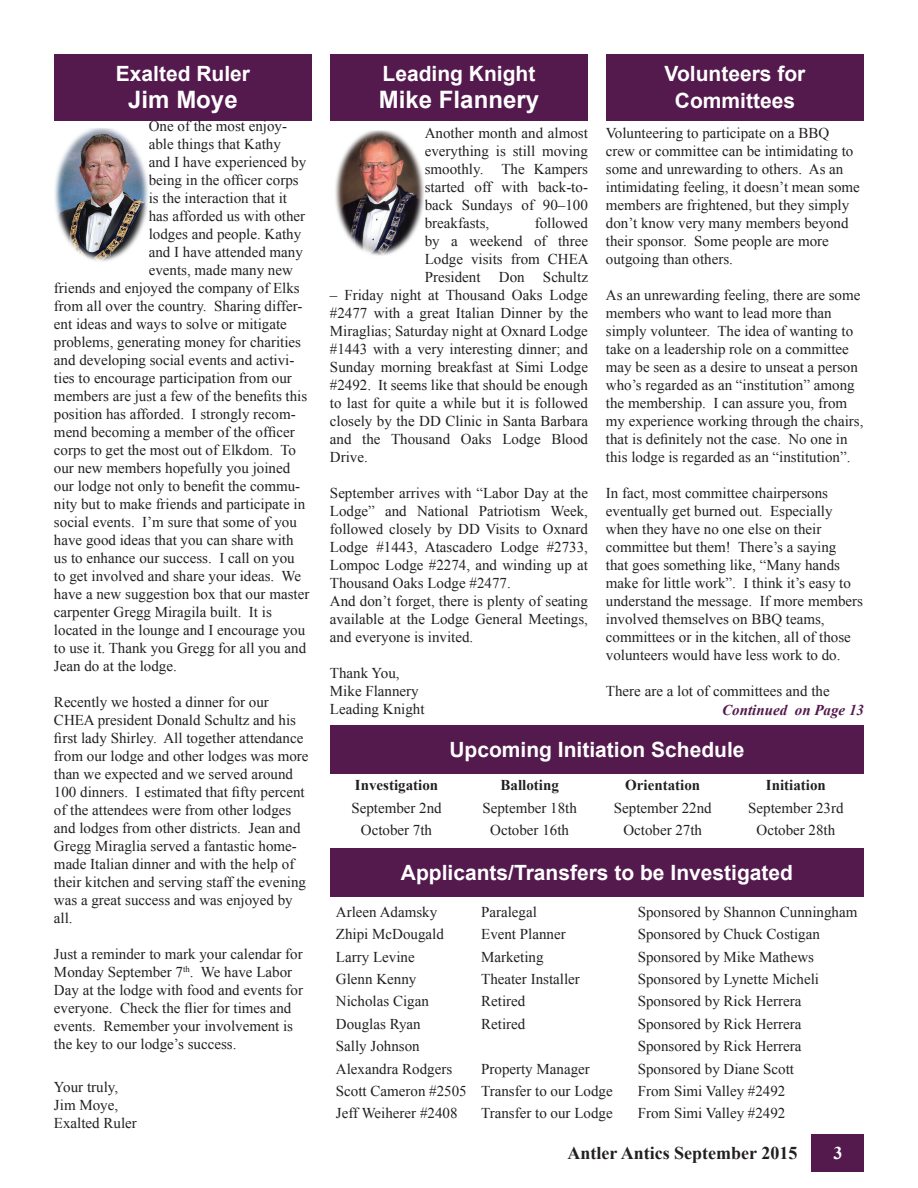
<style>
.page{position:relative;width:918px;height:1188px;background:#fff}
.page>*{position:absolute;margin:0;border:0;box-sizing:border-box;transform-origin:0 0}
.t1{font:700 24px "Arial";color:#fff}
.t2{font:700 21px/27px "Arial";color:#fff;text-align:center}
.t3{font:700 18px "Times New Roman";color:#231f20}
.t4{font:700 18px "Times New Roman";color:#fff}
.t5{font:15px/18px "Times New Roman";color:#231f20}
.t6{font:700 15px "Times New Roman";color:#231f20}
.t7{font:italic 700 15px "Times New Roman";color:#54194d}
</style>
<div class="page">
<div style="left:812px;top:1134px;width:52px;height:38px;background:#54194d"></div>
<div style="left:54px;top:54px;width:258px;height:67px;background:#54194d"></div>
<div style="left:330px;top:54px;width:258px;height:67px;background:#54194d"></div>
<div style="left:606px;top:54px;width:258px;height:67px;background:#54194d"></div>
<div style="left:330px;top:725px;width:534px;height:49px;background:#54194d"></div>
<div style="left:330px;top:848px;width:534px;height:48px;background:#54194d"></div>
<img style="left:335px;top:130px;width:89px;height:126px">
<img style="left:54px;top:128px;width:94px;height:134px">
<h2 class="t2" style="left:116px;top:61px;width:136px">Exalted Ruler</h2>
<h1 class="t1" style="left:128px;top:84px;width:111px">Jim Moye</h1>
<p class="t5" style="left:149px;top:117px;width:140px">One of the most enjoy-</p>
<p class="t5" style="left:149px;top:135px;width:134px">able things that Kathy</p>
<p class="t5" style="left:149px;top:153px;width:159px">and I have experienced by</p>
<p class="t5" style="left:149px;top:171px;width:151px">being in the officer corps</p>
<p class="t5" style="left:149px;top:189px;width:140px">is the interaction that it</p>
<p class="t5" style="left:149px;top:207px;width:158px">has afforded us with other</p>
<p class="t5" style="left:149px;top:225px;width:154px">lodges and people. Kathy</p>
<p class="t5" style="left:149px;top:243px;width:156px">and I have attended many</p>
<p class="t5" style="left:149px;top:261px;width:146px">events, made many new</p>
<p class="t5" style="left:54px;top:279px;width:247px">friends and enjoyed the company of Elks</p>
<p class="t5" style="left:54px;top:297px;width:250px">from all over the country. Sharing differ-</p>
<p class="t5" style="left:54px;top:315px;width:234px">ent ideas and ways to solve or mitigate</p>
<p class="t5" style="left:54px;top:333px;width:249px">problems, generating money for charities</p>
<p class="t5" style="left:54px;top:351px;width:242px">and developing social events and activi-</p>
<p class="t5" style="left:54px;top:369px;width:239px">ties to encourage participation from our</p>
<p class="t5" style="left:54px;top:387px;width:255px">members are just a few of the benefits this</p>
<p class="t5" style="left:54px;top:405px;width:243px">position has afforded. I strongly recom-</p>
<p class="t5" style="left:54px;top:423px;width:242px">mend becoming a member of the officer</p>
<p class="t5" style="left:54px;top:441px;width:243px">corps to get the most out of Elkdom. To</p>
<p class="t5" style="left:54px;top:459px;width:238px">our new members hopefully you joined</p>
<p class="t5" style="left:54px;top:477px;width:248px">our lodge not only to benefit the commu-</p>
<p class="t5" style="left:54px;top:495px;width:253px">nity but to make friends and participate in</p>
<p class="t5" style="left:54px;top:513px;width:244px">social events. I’m sure that some of you</p>
<p class="t5" style="left:54px;top:531px;width:241px">have good ideas that you can share with</p>
<p class="t5" style="left:54px;top:549px;width:242px">us to enhance our success. I call on you</p>
<p class="t5" style="left:54px;top:567px;width:249px">to get involved and share your ideas. We</p>
<p class="t5" style="left:54px;top:585px;width:257px">have a new suggestion box that our master</p>
<p class="t5" style="left:54px;top:603px;width:219px">carpenter Gregg Miragila built. It is</p>
<p class="t5" style="left:54px;top:621px;width:253px">located in the lounge and I encourage you</p>
<p class="t5" style="left:54px;top:639px;width:254px">to use it. Thank you Gregg for all you and</p>
<p class="t5" style="left:54px;top:657px;width:124px">Jean do at the lodge.</p>
<p class="t5" style="left:54px;top:693px;width:256px">Recently we hosted a dinner for our CHEA president Donald Schultz and his first lady Shirley. All together attendance from our lodge and other lodges was more than we expected and we served around 100 dinners. I estimated that fifty percent of the attendees were from other lodges and lodges from other districts. Jean and Gregg Miraglia served a fantastic home&shy;made Italian dinner and with the help of their kitchen and serving staff the evening was a great success and was enjoyed by all.</p>
<p class="t5" style="left:54px;top:945px;width:251px">Just a reminder to mark your calendar for Monday September 7<sup>th</sup>. We have Labor Day at the lodge with food and events for everyone. Check the flier for times and events. Remember your involvement is the key to our lodge’s success.</p>
<p class="t5" style="left:54px;top:1078px;width:84px">Your truly,<br>Jim Moye,<br>Exalted Ruler</p>
<h2 class="t2" style="left:383px;top:61px;width:154px">Leading Knight</h2>
<h1 class="t1" style="left:379px;top:84px;width:162px">Mike Flannery</h1>
<p class="t5" style="left:425px;top:124px;width:165px;text-align:justify">Another month and almost everything is still moving smoothly. The Kampers started off with back-to&shy;back Sundays of 90–100 breakfasts,</p>
<p class="t5" style="left:425px;top:214px;width:166px;text-align:justify;text-indent:110px">followed by a weekend of three Lodge visits from CHEA President Don Schultz</p>
<p class="t5" style="left:330px;top:286px;width:260px;text-align:justify">– Friday night at Thousand Oaks Lodge #2477 with a great Italian Dinner by the Miraglias; Saturday night at Oxnard Lodge #1443 with a very interesting dinner; and Sunday morning breakfast at Simi Lodge #2492. It seems like that should be enough to last for quite a while but it is followed closely by the DD Clinic in Santa Barbara and the Thousand Oaks Lodge Blood Drive.</p>
<p class="t5" style="left:330px;top:484px;width:260px">September arrives with “Labor Day at the Lodge” and National Patriotism Week, followed closely by DD Visits to Oxnard Lodge #1443, Atascadero Lodge #2733, Lompoc Lodge #2274, and winding up at Thousand Oaks Lodge #2477.<br>And don’t forget, there is plenty of seating available at the Lodge General Meetings, and everyone is invited.</p>
<p class="t5" style="left:330px;top:664px;width:96px">Thank You,<br>Mike Flannery<br>Leading Knight</p>
<h2 class="t2" style="left:665px;top:61px;width:142px">Volunteers for<br>Committees</h2>
<p class="t5" style="left:606px;top:124px;width:255px">Volunteering to participate on a BBQ crew or committee can be intimidating to some and unrewarding to others. As an intimidating feeling, it doesn’t mean some members are frightened, but they simply don’t know very many members beyond their sponsor. Some people are more outgoing than others.</p>
<p class="t5" style="left:606px;top:286px;width:259px">As an unrewarding feeling, there are some members who want to lead more than simply volunteer. The idea of wanting to take on a leadership role on a committee may be seen as a desire to unseat a person who’s regarded as an “institution” among the membership. I can assure you, from my experience working through the chairs, that is definitely not the case. No one in this lodge is regarded as an “institution”.</p>
<p class="t5" style="left:606px;top:484px;width:259px">In fact, most committee chairpersons eventually get burned out. Especially when they have no one else on their committee but them! There’s a saying<br>that goes something like, “Many hands make for little work”. I think it’s easy to understand the message. If more members involved themselves on BBQ teams, committees or in the kitchen, all of those volunteers would have less work to do.</p>
<p class="t5" style="left:606px;top:682px;width:225px">There are a lot of committees and the</p>
<p class="t7" style="left:722px;top:700px;width:143px">Continued on Page 13</p>
<h2 class="t2" style="left:449px;top:737px;width:297px">Upcoming Initiation Schedule</h2>
<p class="t6" style="left:355px;top:775px;width:85px">Investigation</p>
<p class="t6" style="left:501px;top:775px;width:60px">Balloting</p>
<p class="t6" style="left:625px;top:775px;width:76px">Orientation</p>
<p class="t6" style="left:766px;top:775px;width:62px">Initiation</p>
<p class="t5" style="left:351px;top:798px;width:92px">September 2nd</p>
<p class="t5" style="left:482px;top:798px;width:96px">September 18th</p>
<p class="t5" style="left:614px;top:798px;width:99px">September 22nd</p>
<p class="t5" style="left:748px;top:798px;width:97px">September 23rd</p>
<p class="t5" style="left:361px;top:821px;width:73px">October 7th</p>
<p class="t5" style="left:490px;top:821px;width:80px">October 16th</p>
<p class="t5" style="left:623px;top:821px;width:80px">October 27th</p>
<p class="t5" style="left:757px;top:821px;width:80px">October 28th</p>
<h2 class="t2" style="left:401px;top:860px;width:394px">Applicants/Transfers to be Investigated</h2>
<p class="t5" style="left:336px;top:903px;width:103px">Arleen Adamsky</p>
<p class="t5" style="left:481px;top:903px;width:57px">Paralegal</p>
<p class="t5" style="left:638px;top:903px;width:221px">Sponsored by Shannon Cunningham</p>
<p class="t5" style="left:336px;top:925px;width:109px">Zhipi McDougald</p>
<p class="t5" style="left:481px;top:925px;width:86px">Event Planner</p>
<p class="t5" style="left:638px;top:925px;width:184px">Sponsored by Chuck Costigan</p>
<p class="t5" style="left:336px;top:947px;width:80px">Larry Levine</p>
<p class="t5" style="left:481px;top:947px;width:64px">Marketing</p>
<p class="t5" style="left:638px;top:947px;width:178px">Sponsored by Mike Mathews</p>
<p class="t5" style="left:336px;top:970px;width:82px">Glenn Kenny</p>
<p class="t5" style="left:481px;top:970px;width:100px">Theater Installer</p>
<p class="t5" style="left:638px;top:970px;width:183px">Sponsored by Lynette Micheli</p>
<p class="t5" style="left:336px;top:992px;width:94px">Nicholas Cigan</p>
<p class="t5" style="left:481px;top:992px;width:46px">Retired</p>
<p class="t5" style="left:638px;top:992px;width:165px">Sponsored by Rick Herrera</p>
<p class="t5" style="left:336px;top:1015px;width:86px">Douglas Ryan</p>
<p class="t5" style="left:481px;top:1015px;width:46px">Retired</p>
<p class="t5" style="left:638px;top:1015px;width:165px">Sponsored by Rick Herrera</p>
<p class="t5" style="left:336px;top:1037px;width:85px">Sally Johnson</p>
<p class="t5" style="left:638px;top:1037px;width:165px">Sponsored by Rick Herrera</p>
<p class="t5" style="left:336px;top:1059px;width:118px">Alexandra Rodgers</p>
<p class="t5" style="left:481px;top:1059px;width:110px">Property Manager</p>
<p class="t5" style="left:638px;top:1059px;width:158px">Sponsored by Diane Scott</p>
<p class="t5" style="left:336px;top:1082px;width:278px">Scott Cameron #2505 Transfer to our Lodge</p>
<p class="t5" style="left:638px;top:1082px;width:149px">From Simi Valley #2492</p>
<p class="t5" style="left:336px;top:1104px;width:123px">Jeff Weiherer #2408</p>
<p class="t5" style="left:481px;top:1104px;width:133px">Transfer to our Lodge</p>
<p class="t5" style="left:638px;top:1104px;width:149px">From Simi Valley #2492</p>
<p class="t3" style="left:568px;top:1141px;width:231px">Antler Antics September 2015</p>
<p class="t4" style="left:833px;top:1141px;width:10px">3</p>
</div>
